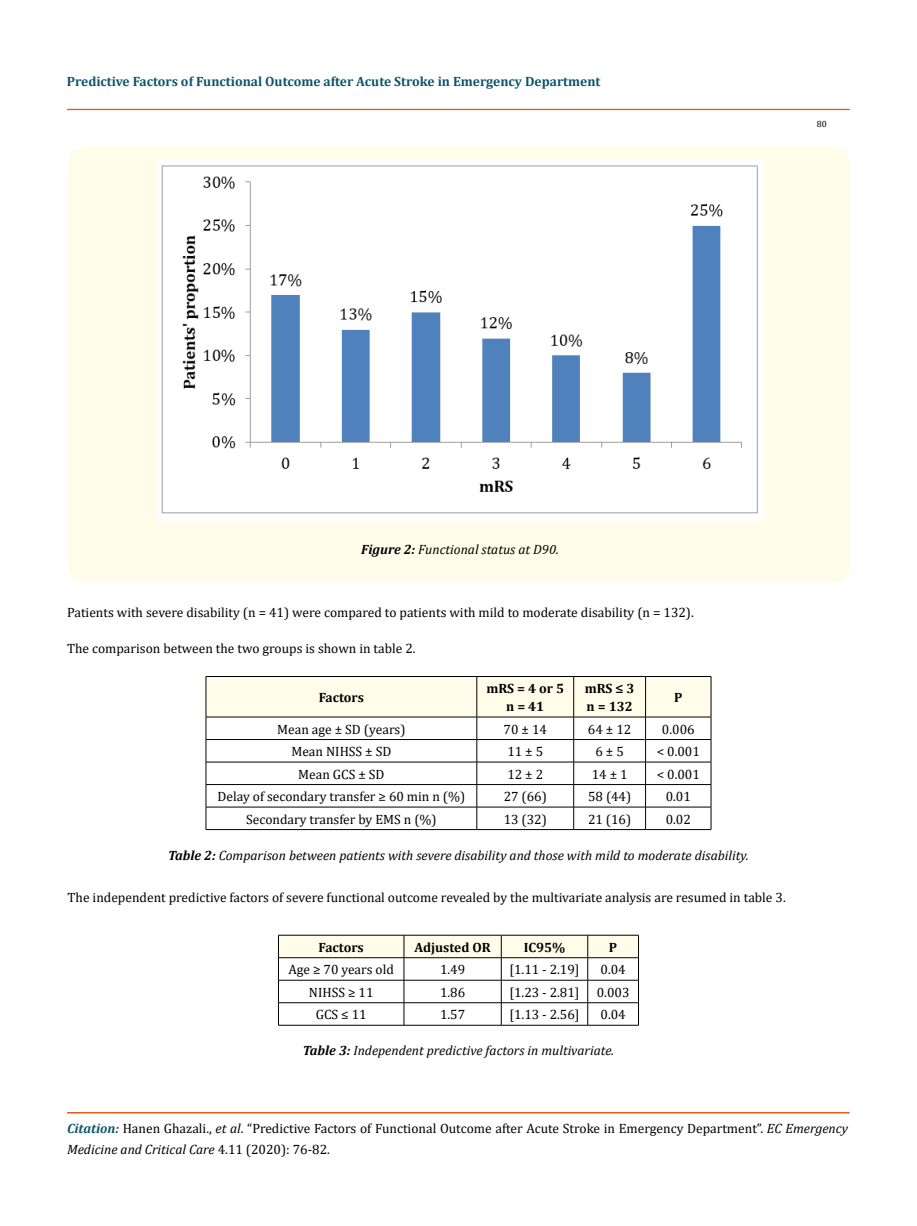
<style>
.page{position:relative;width:917px;height:1226px;background:#fff}
.page>*{position:absolute;margin:0;border:0;box-sizing:border-box;transform-origin:0 0}
.t1{font:13.5px/21px "Cambria";color:#000}
.t2{font:italic 13.5px "Cambria";color:#000}
.t3{font:700 13.5px "Cambria";color:#0e546a}
.t4{font:700 13.5px/18px "Cambria";color:#000;text-align:center}
.t5{font:9px "Cambria";color:#000}
.s1{font-weight:700}
.s2{font-weight:700;font-style:italic;color:#0e546a}
.s3{font-style:italic}
</style>
<div class="page">
<div style="left:67px;top:109px;width:782px;height:1px;border:1px solid #e05d1a"></div>
<div style="left:67px;top:1112px;width:782px;height:1px;border:1px solid #e05d1a"></div>
<div style="left:68px;top:147px;width:782px;height:435px;background:#fffde9;border-radius:18px"></div>
<img style="left:157px;top:160px;width:606px;height:361px">
<svg style="left:206px;top:676px;width:505px;height:153px"></svg>
<hr style="left:206px;top:829px;width:271px;height:1px;background:#000">
<hr style="left:477px;top:829px;width:96px;height:1px;background:#000">
<hr style="left:573px;top:829px;width:72px;height:1px;background:#000">
<hr style="left:645px;top:829px;width:66px;height:1px;background:#000">
<svg style="left:278px;top:935px;width:361px;height:90px"></svg>
<hr style="left:278px;top:1025px;width:126px;height:1px;background:#000">
<hr style="left:404px;top:1025px;width:97px;height:1px;background:#000">
<hr style="left:501px;top:1025px;width:86px;height:1px;background:#000">
<hr style="left:587px;top:1025px;width:51px;height:1px;background:#000">
<p class="t3" style="left:67px;top:72px;width:535px">Predictive Factors of Functional Outcome after Acute Stroke in Emergency Department</p>
<p class="t5" style="left:816px;top:118px;width:11px">80</p>
<p class="t2" style="left:361px;top:540px;width:199px"><span class="s1">Figure 2:</span> Functional status at D90.</p>
<p class="t1" style="left:67px;top:601px;width:628px">Patients with severe disability (n = 41) were compared to patients with mild to moderate disability (n = 132).</p>
<p class="t1" style="left:67px;top:637px;width:350px">The comparison between the two groups is shown in table 2.</p>
<p class="t4" style="left:319px;top:688px;width:47px">Factors</p>
<p class="t4" style="left:486px;top:679px;width:79px">mRS = 4 or 5 n = 41</p>
<p class="t4" style="left:584px;top:679px;width:51px;text-align:left">mRS ≤ 3 n = 132</p>
<p class="t4" style="left:674px;top:688px;width:10px">P</p>
<p class="t1" style="left:277px;top:718px;width:130px">Mean age ± SD (years)</p>
<p class="t1" style="left:503px;top:718px;width:45px">70 ± 14</p>
<p class="t1" style="left:588px;top:718px;width:45px">64 ± 12</p>
<p class="t1" style="left:662px;top:718px;width:34px">0.006</p>
<p class="t1" style="left:291px;top:741px;width:101px">Mean NIHSS ± SD</p>
<p class="t1" style="left:507px;top:741px;width:37px">11 ± 5</p>
<p class="t1" style="left:595px;top:741px;width:30px">6 ± 5</p>
<p class="t1" style="left:656px;top:741px;width:45px">&lt; 0.001</p>
<p class="t1" style="left:298px;top:763px;width:88px">Mean GCS ± SD</p>
<p class="t1" style="left:507px;top:763px;width:37px">12 ± 2</p>
<p class="t1" style="left:591px;top:763px;width:37px">14 ± 1</p>
<p class="t1" style="left:656px;top:763px;width:45px">&lt; 0.001</p>
<p class="t1" style="left:217px;top:786px;width:249px">Delay of secondary transfer ≥ 60 min n (%)</p>
<p class="t1" style="left:503px;top:786px;width:45px">27 (66)</p>
<p class="t1" style="left:588px;top:786px;width:45px">58 (44)</p>
<p class="t1" style="left:665px;top:786px;width:27px">0.01</p>
<p class="t1" style="left:246px;top:808px;width:192px">Secondary transfer by EMS n (%)</p>
<p class="t1" style="left:503px;top:808px;width:45px">13 (32)</p>
<p class="t1" style="left:588px;top:808px;width:45px">21 (16)</p>
<p class="t1" style="left:665px;top:808px;width:27px">0.02</p>
<p class="t2" style="left:168px;top:845px;width:582px"><span class="s1">Table 2:</span> Comparison between patients with severe disability and those with mild to moderate disability.</p>
<p class="t1" style="left:68px;top:887px;width:719px">The independent predictive factors of severe functional outcome revealed by the multivariate analysis are resumed in table 3.</p>
<p class="t4" style="left:318px;top:937px;width:47px">Factors</p>
<p class="t4" style="left:414px;top:937px;width:78px">Adjusted OR</p>
<p class="t4" style="left:523px;top:937px;width:43px">IC95%</p>
<p class="t4" style="left:609px;top:937px;width:10px">P</p>
<p class="t1" style="left:288px;top:959px;width:107px">Age ≥ 70 years old</p>
<p class="t1" style="left:440px;top:959px;width:27px">1.49</p>
<p class="t1" style="left:509px;top:959px;width:72px">[1.11 - 2.19]</p>
<p class="t1" style="left:600px;top:959px;width:27px">0.04</p>
<p class="t1" style="left:309px;top:981px;width:66px">NIHSS ≥ 11</p>
<p class="t1" style="left:440px;top:981px;width:27px">1.86</p>
<p class="t1" style="left:509px;top:981px;width:72px">[1.23 - 2.81]</p>
<p class="t1" style="left:596px;top:981px;width:34px">0.003</p>
<p class="t1" style="left:316px;top:1004px;width:52px">GCS ≤ 11</p>
<p class="t1" style="left:440px;top:1004px;width:27px">1.57</p>
<p class="t1" style="left:509px;top:1004px;width:72px">[1.13 - 2.56]</p>
<p class="t1" style="left:600px;top:1004px;width:27px">0.04</p>
<p class="t2" style="left:303px;top:1041px;width:313px"><span class="s1">Table 3:</span> Independent predictive factors in multivariate.</p>
<p class="t1" style="left:67px;top:1117px;width:782px"><span class="s2">Citation:</span> Hanen Ghazali., <span class="s3">et al</span>. “Predictive Factors of Functional Outcome after Acute Stroke in Emergency Department”. <span class="s3">EC Emergency<br>Medicine and Critical Care</span> 4.11 (2020): 76-82.</p>
</div>
